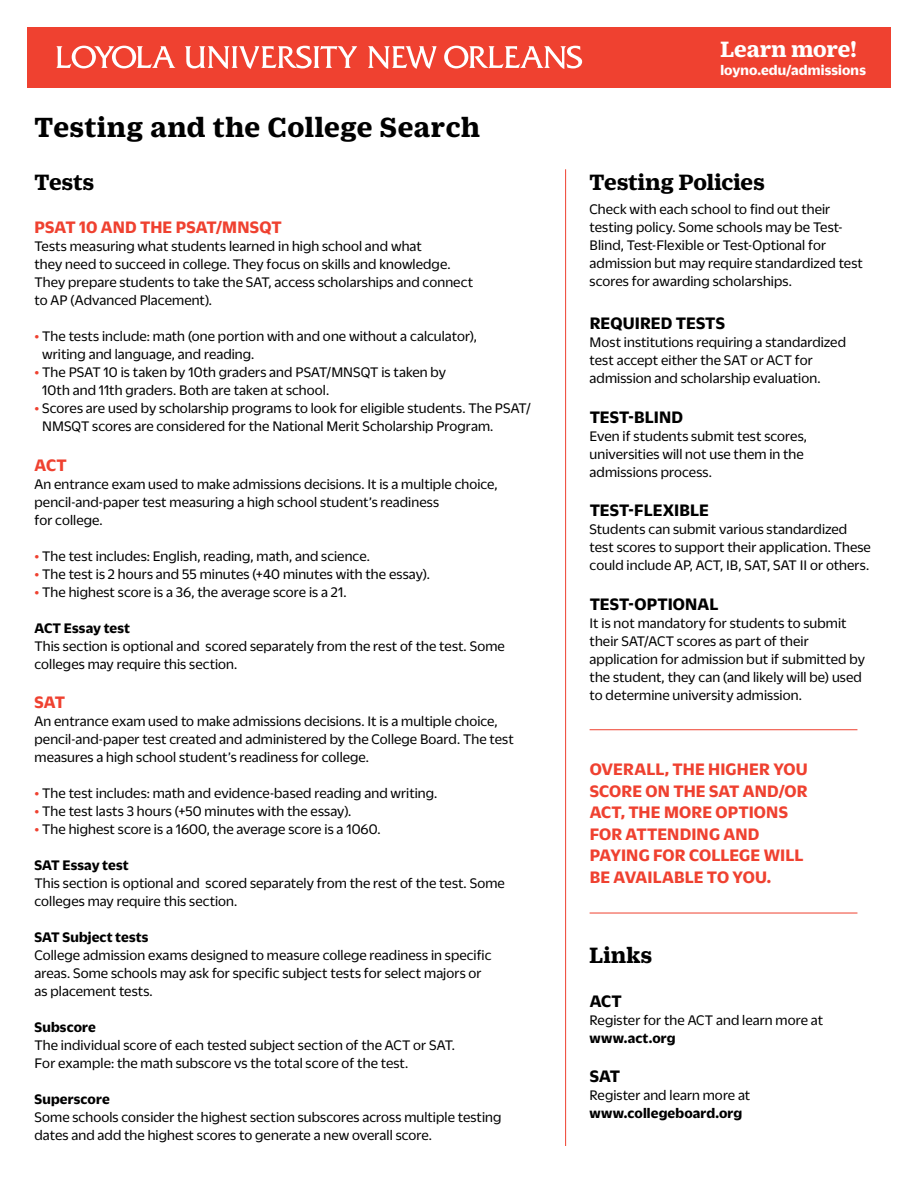
<style>
.page{position:relative;width:918px;height:1188px;background:#fff}
.page>*{position:absolute;margin:0;border:0;box-sizing:border-box;transform-origin:0 0}
.t1{font:700 30px "Duplicate Ionic";letter-spacing:.015em;color:#000}
.t2{font:700 24px "Duplicate Ionic";letter-spacing:.005em;color:#000}
.t3{font:700 24px "Duplicate Ionic";letter-spacing:-.005em;color:#fff}
.t4{font:700 18px/21.6px "Duplicate Sans";letter-spacing:.005em;color:#ef4130}
.t5{font:700 18px "Duplicate Sans";letter-spacing:.005em;color:#000}
.t6{font:15px/18px "Duplicate Sans";letter-spacing:.01em;color:#000}
.t7{font:700 15px "Duplicate Sans";letter-spacing:.01em;color:#000}
.t8{font:700 15px "Duplicate Sans";letter-spacing:.01em;color:#fff}
.s1{color:#ef4130}
</style>
<div class="page">
<div style="left:27px;top:27px;width:864px;height:61px;background:#ef4130"></div>
<svg style="left:56px;top:45px;width:119px;height:23px"></svg>
<svg style="left:185px;top:46px;width:172px;height:23px"></svg>
<svg style="left:368px;top:46px;width:69px;height:23px"></svg>
<svg style="left:444px;top:45px;width:138px;height:24px"></svg>
<hr style="left:565px;top:169px;width:1px;height:977px;background:#ef4130">
<hr style="left:590px;top:729px;width:267px;height:1px;background:#ef4130">
<hr style="left:590px;top:913px;width:267px;height:1px;background:#ef4130">
<h1 class="t1" style="left:34px;top:106px;width:447px">Testing and the College Search</h1>
<h2 class="t2" style="left:34px;top:165px;width:61px">Tests</h2>
<p class="t4" style="left:35px;top:215px;width:249px">PSAT 10 AND THE PSAT/MNSQT</p>
<p class="t6" style="left:34px;top:236px;width:440px">Tests measuring what students learned in high school and what<br>they need to succeed in college. They focus on skills and knowledge.<br>They prepare students to take the SAT, access scholarships and connect to AP (Advanced Placement).</p>
<p class="t6" style="left:42px;top:326px;width:436px;text-indent:-8px"><span class="s1">•</span> The tests include: math (one portion with and one without a calculator), writing and language, and reading.</p>
<p class="t6" style="left:42px;top:362px;width:405px;text-indent:-8px"><span class="s1">•</span> The PSAT 10 is taken by 10th graders and PSAT/MNSQT is taken by<br>10th and 11th graders. Both are taken at school.</p>
<p class="t6" style="left:42px;top:398px;width:490px;text-indent:-8px"><span class="s1">•</span> Scores are used by scholarship programs to look for eligible students. The PSAT/<br>NMSQT scores are considered for the National Merit Scholarship Program.</p>
<p class="t4" style="left:35px;top:452px;width:34px">ACT</p>
<p class="t6" style="left:34px;top:474px;width:465px">An entrance exam used to make admissions decisions. It is a multiple choice, pencil-and-paper test measuring a high school student’s readiness<br>for college.</p>
<p class="t6" style="left:34px;top:546px;width:337px"><span class="s1">•</span> The test includes: English, reading, math, and science.</p>
<p class="t6" style="left:34px;top:564px;width:397px"><span class="s1">•</span> The test is 2 hours and 55 minutes (+40 minutes with the essay).</p>
<p class="t6" style="left:34px;top:582px;width:314px"><span class="s1">•</span> The highest score is a 36, the average score is a 21.</p>
<p class="t7" style="left:34px;top:617px;width:97px">ACT Essay test</p>
<p class="t6" style="left:34px;top:636px;width:472px">This section is optional and scored separately from the rest of the test. Some colleges may require this section.</p>
<p class="t4" style="left:35px;top:690px;width:32px">SAT</p>
<p class="t6" style="left:34px;top:711px;width:481px">An entrance exam used to make admissions decisions. It is a multiple choice, pencil-and-paper test created and administered by the College Board. The test measures a high school student’s readiness for college.</p>
<p class="t6" style="left:34px;top:783px;width:404px"><span class="s1">•</span> The test includes: math and evidence-based reading and writing.</p>
<p class="t6" style="left:34px;top:801px;width:318px"><span class="s1">•</span> The test lasts 3 hours (+50 minutes with the essay).</p>
<p class="t6" style="left:34px;top:819px;width:348px"><span class="s1">•</span> The highest score is a 1600, the average score is a 1060.</p>
<p class="t7" style="left:34px;top:855px;width:96px">SAT Essay test</p>
<p class="t6" style="left:34px;top:873px;width:472px">This section is optional and scored separately from the rest of the test. Some colleges may require this section.</p>
<p class="t7" style="left:34px;top:927px;width:115px">SAT Subject tests</p>
<p class="t6" style="left:34px;top:945px;width:459px">College admission exams designed to measure college readiness in specific areas. Some schools may ask for specific subject tests for select majors or as placement tests.</p>
<p class="t7" style="left:34px;top:1017px;width:63px">Subscore</p>
<p class="t6" style="left:34px;top:1035px;width:422px">The individual score of each tested subject section of the ACT or SAT.<br>For example: the math subscore vs the total score of the test.</p>
<p class="t7" style="left:34px;top:1089px;width:77px">Superscore</p>
<p class="t6" style="left:34px;top:1107px;width:468px">Some schools consider the highest section subscores across multiple testing dates and add the highest scores to generate a new overall score.</p>
<h2 class="t3" style="left:720px;top:32px;width:138px">Learn more!</h2>
<p class="t8" style="left:720px;top:60px;width:147px">loyno.edu/admissions</p>
<h2 class="t2" style="left:590px;top:165px;width:177px">Testing Policies</h2>
<p class="t6" style="left:590px;top:199px;width:275px">Check with each school to find out their testing policy. Some schools may be Test-Blind, Test-Flexible or Test-Optional for admission but may require standardized test scores for awarding scholarships.</p>
<p class="t5" style="left:590px;top:311px;width:137px">REQUIRED TESTS</p>
<p class="t6" style="left:590px;top:332px;width:258px">Most institutions requiring a standardized test accept either the SAT or ACT for admission and scholarship evaluation.</p>
<p class="t5" style="left:590px;top:404px;width:95px">TEST-BLIND</p>
<p class="t6" style="left:590px;top:426px;width:219px">Even if students submit test scores, universities will not use them in the admissions process.</p>
<p class="t5" style="left:590px;top:498px;width:121px">TEST-FLEXIBLE</p>
<p class="t6" style="left:590px;top:519px;width:283px">Students can submit various standardized test scores to support their application. These could include AP, ACT, IB, SAT, SAT II or others.</p>
<p class="t5" style="left:590px;top:592px;width:130px">TEST-OPTIONAL</p>
<p class="t6" style="left:590px;top:613px;width:277px">It is not mandatory for students to submit their SAT/ACT scores as part of their application for admission but if submitted by the student, they can (and likely will be) used to determine university admission.</p>
<p class="t4" style="left:590px;top:757px;width:219px">OVERALL, THE HIGHER YOU<br>SCORE ON THE SAT AND/OR<br>ACT, THE MORE OPTIONS<br>FOR ATTENDING AND<br>PAYING FOR COLLEGE WILL<br>BE AVAILABLE TO YOU.</p>
<h2 class="t2" style="left:590px;top:938px;width:64px">Links</h2>
<p class="t5" style="left:590px;top:989px;width:34px">ACT</p>
<p class="t6" style="left:590px;top:1010px;width:235px">Register for the ACT and learn more at</p>
<p class="t7" style="left:590px;top:1028px;width:88px">www.act.org</p>
<p class="t5" style="left:590px;top:1064px;width:32px">SAT</p>
<p class="t6" style="left:590px;top:1085px;width:162px">Register and learn more at</p>
<p class="t7" style="left:590px;top:1103px;width:154px">www.collegeboard.org</p>
</div>
